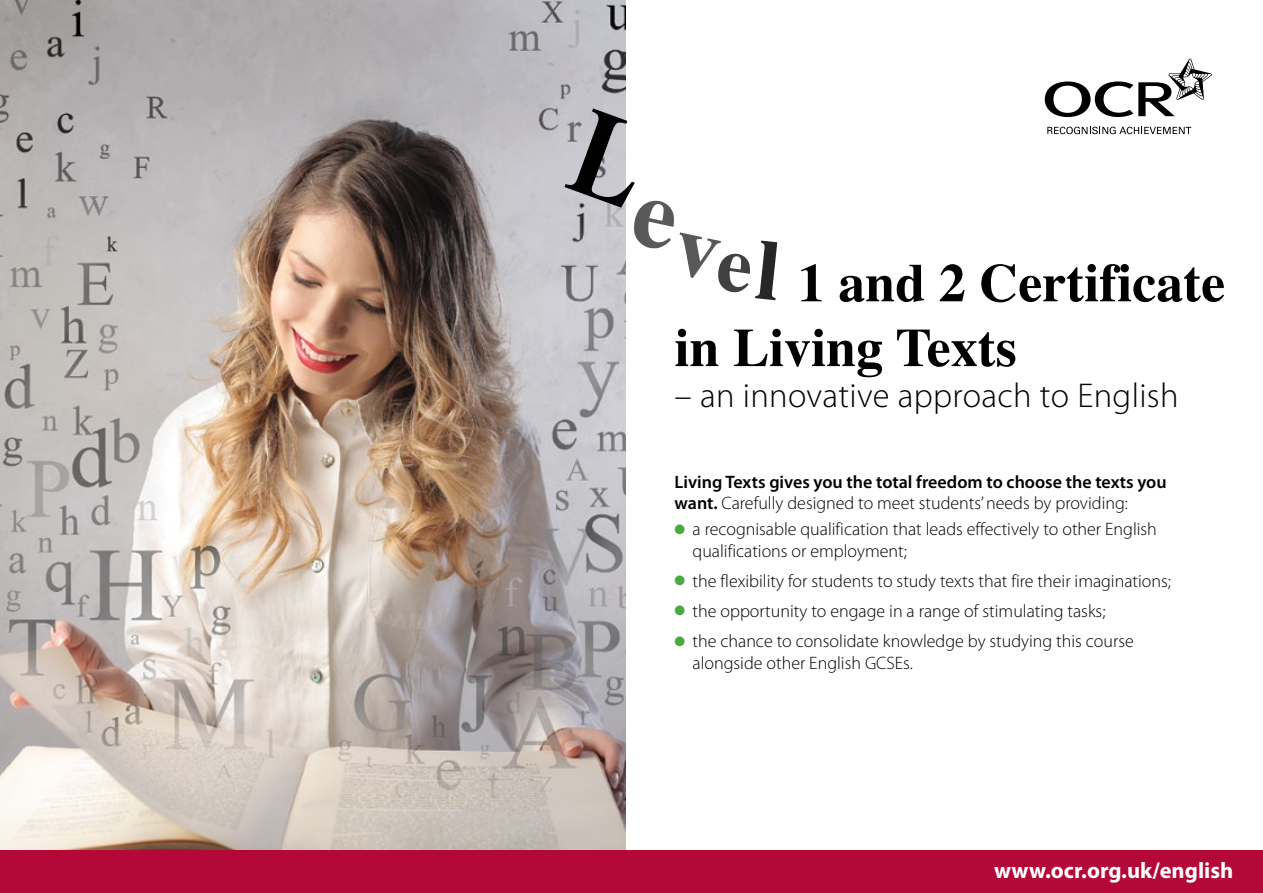
<style>
.page{position:relative;width:1263px;height:893px;background:#fff}
.page>*{position:absolute;margin:0;border:0;box-sizing:border-box;transform-origin:0 0}
.t1{font:700 54px/64.8px "Times";color:#000}
.t2{font:300 34.5px "Myriad Pro";letter-spacing:.01em;color:#000}
.t3{font:700 22.5px "Myriad Pro";color:#fff}
.t4{font:300 18px/21.6px "Myriad Pro";color:#000}
.t5{font:600 18px/21.6px "Myriad Pro";color:#000}
.s1{font-weight:300}
.s2{color:#49aa42}
</style>
<div class="page">
<img style="left:0;top:0;width:625px;height:850px">
<svg style="left:1047px;top:127px;width:144px;height:7px"></svg>
<svg style="left:1045px;top:59px;width:167px;height:58px"></svg>
<svg style="left:564px;top:108px;width:110px;height:141px"></svg>
<svg style="left:680px;top:232px;width:97px;height:68px"></svg>
<div style="left:0;top:850px;width:1263px;height:43px;background:#b30838"></div>
<p class="t1" style="left:675px;top:245px;width:552px;text-indent:123px">1 and 2 Certificate in Living Texts</p>
<p class="t2" style="left:675px;top:377px;width:505px">– an innovative approach to English</p>
<p class="t5" style="left:675px;top:470px;width:493px">Living Texts gives you the total freedom to choose the texts you want. <span class="s1">Carefully designed to meet students’ needs by providing:</span></p>
<p class="t4" style="left:693px;top:519px;width:466px;text-indent:-18px"><span class="s2">●</span> a recognisable qualification that leads effectively to other English qualifications or employment;</p>
<p class="t4" style="left:675px;top:570px;width:498px"><span class="s2">●</span> the flexibility for students to study texts that fire their imaginations;</p>
<p class="t4" style="left:675px;top:600px;width:432px"><span class="s2">●</span> the opportunity to engage in a range of stimulating tasks;</p>
<p class="t4" style="left:693px;top:630px;width:443px;text-indent:-18px"><span class="s2">●</span> the chance to consolidate knowledge by studying this course alongside other English GCSEs.</p>
<p class="t3" style="left:994px;top:856px;width:241px">www.ocr.org.uk/english</p>
</div>
